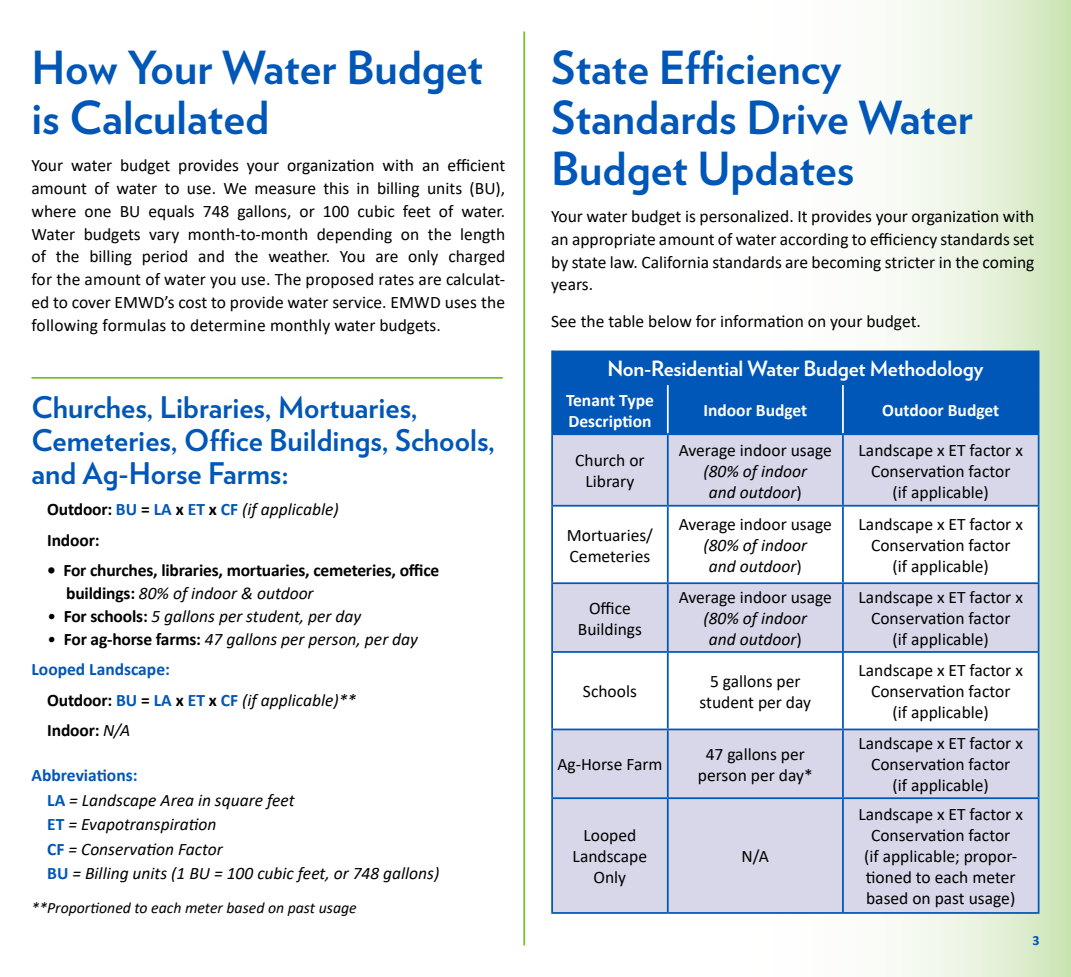
<style>
.page{position:relative;width:1071px;height:977px;background:#fff}
.page>*{position:absolute;margin:0;border:0;box-sizing:border-box;transform-origin:0 0}
.t1{font:700 45.5px/50.8px "Verlag";color:#0057b8}
.t2{font:700 29.75px/33.2px "Verlag";color:#0057b8}
.t3{font:700 21px "Verlag";letter-spacing:-.01em;color:#fff}
.t4{font:17.5px/21px "Calibri";color:#000;text-align:center}
.t5{font:italic 17.5px/24.5px "Calibri";color:#000;text-align:center}
.t6{font:700 17.5px/30.6px "Calibri";letter-spacing:-.01em;color:#000}
.t7{font:700 17.5px/21px "Calibri";color:#fff}
.t8{font:700 17.5px "Calibri";color:#0057b8}
.t9{font:italic 15.75px "Calibri";color:#000}
.t10{font:700 14px "Calibri";color:#0057b8}
.s1{color:#0057b8}
.s2{font-weight:400;font-style:italic}
.s3{font-weight:700;font-style:normal}
.s4{font-weight:700;font-style:normal;color:#0057b8}
.s5{font-style:normal}
</style>
<div class="page">
<svg style="left:686px;top:0;width:385px;height:976px"></svg>
<hr style="left:523px;top:32px;width:2px;height:913px;background:#78be20">
<div style="left:553px;top:350px;width:485px;height:83px;background:#0057b8"></div>
<div style="left:553px;top:435px;width:485px;height:477px;background:#d8d7ea"></div>
<svg style="left:553px;top:506px;width:485px;height:222px"></svg>
<hr style="left:667px;top:385px;width:2px;height:48px;background:#fff">
<hr style="left:842px;top:385px;width:2px;height:48px;background:#fff">
<hr style="left:551px;top:350px;width:2px;height:35px;background:#0057b8">
<hr style="left:1038px;top:350px;width:2px;height:35px;background:#0057b8">
<hr style="left:551px;top:385px;width:2px;height:48px;background:#0057b8">
<hr style="left:1038px;top:385px;width:2px;height:48px;background:#0057b8">
<hr style="left:551px;top:435px;width:2px;height:70px;background:#0057b8">
<hr style="left:551px;top:433px;width:117px;height:2px;background:#0057b8">
<hr style="left:667px;top:435px;width:2px;height:70px;background:#0057b8">
<hr style="left:668px;top:433px;width:175px;height:2px;background:#0057b8">
<hr style="left:842px;top:435px;width:2px;height:70px;background:#0057b8">
<hr style="left:843px;top:433px;width:196px;height:2px;background:#0057b8">
<hr style="left:1038px;top:435px;width:2px;height:70px;background:#0057b8">
<hr style="left:551px;top:506px;width:2px;height:76px;background:#0057b8">
<hr style="left:551px;top:505px;width:117px;height:1px;background:#0057b8">
<hr style="left:667px;top:506px;width:2px;height:76px;background:#0057b8">
<hr style="left:668px;top:505px;width:175px;height:1px;background:#0057b8">
<hr style="left:842px;top:506px;width:2px;height:76px;background:#0057b8">
<hr style="left:843px;top:505px;width:196px;height:1px;background:#0057b8">
<hr style="left:1038px;top:506px;width:2px;height:76px;background:#0057b8">
<hr style="left:551px;top:584px;width:2px;height:67px;background:#0057b8">
<hr style="left:551px;top:582px;width:117px;height:2px;background:#0057b8">
<hr style="left:667px;top:584px;width:2px;height:67px;background:#0057b8">
<hr style="left:668px;top:582px;width:175px;height:2px;background:#0057b8">
<hr style="left:842px;top:584px;width:2px;height:67px;background:#0057b8">
<hr style="left:843px;top:582px;width:196px;height:2px;background:#0057b8">
<hr style="left:1038px;top:584px;width:2px;height:67px;background:#0057b8">
<hr style="left:551px;top:653px;width:2px;height:75px;background:#0057b8">
<hr style="left:551px;top:651px;width:117px;height:2px;background:#0057b8">
<hr style="left:667px;top:653px;width:2px;height:75px;background:#0057b8">
<hr style="left:668px;top:651px;width:175px;height:2px;background:#0057b8">
<hr style="left:842px;top:653px;width:2px;height:75px;background:#0057b8">
<hr style="left:843px;top:651px;width:196px;height:2px;background:#0057b8">
<hr style="left:1038px;top:653px;width:2px;height:75px;background:#0057b8">
<hr style="left:551px;top:730px;width:2px;height:67px;background:#0057b8">
<hr style="left:551px;top:728px;width:117px;height:2px;background:#0057b8">
<hr style="left:667px;top:730px;width:2px;height:67px;background:#0057b8">
<hr style="left:668px;top:728px;width:175px;height:2px;background:#0057b8">
<hr style="left:842px;top:730px;width:2px;height:67px;background:#0057b8">
<hr style="left:843px;top:728px;width:196px;height:2px;background:#0057b8">
<hr style="left:1038px;top:730px;width:2px;height:67px;background:#0057b8">
<hr style="left:551px;top:799px;width:2px;height:113px;background:#0057b8">
<hr style="left:551px;top:797px;width:117px;height:2px;background:#0057b8">
<hr style="left:551px;top:912px;width:117px;height:1px;background:#0057b8">
<hr style="left:667px;top:799px;width:2px;height:113px;background:#0057b8">
<hr style="left:668px;top:797px;width:175px;height:2px;background:#0057b8">
<hr style="left:668px;top:912px;width:175px;height:1px;background:#0057b8">
<hr style="left:842px;top:799px;width:2px;height:113px;background:#0057b8">
<hr style="left:843px;top:797px;width:196px;height:2px;background:#0057b8">
<hr style="left:1038px;top:799px;width:2px;height:113px;background:#0057b8">
<hr style="left:843px;top:912px;width:196px;height:1px;background:#0057b8">
<hr style="left:32px;top:377px;width:471px;height:2px;background:#78be20">
<h1 class="t1" style="left:32px;top:40px;width:453px">How Your Water Budget is Calculated</h1>
<p class="t4" style="left:32px;top:154px;width:475px;line-height:22.8px;text-align:justify">Your water budget provides your organization with an efficient amount of water to use. We measure this in billing units (BU), where one BU equals 748 gallons, or 100 cubic feet of water.<br>Water budgets vary month-to-month depending on the length of the billing period and the weather. You are only charged for the amount of water you use. The proposed rates are calculat&shy;ed to cover EMWD’s cost to provide water service. EMWD uses the following formulas to determine monthly water budgets.</p>
<h2 class="t2" style="left:32px;top:389px;width:465px">Churches, Libraries, Mortuaries,<br>Cemeteries, Office Buildings, Schools, and Ag-Horse Farms:</h2>
<p class="t6" style="left:47px;top:493px;width:293px">Outdoor: <span class="s1">BU</span> = <span class="s1">LA</span> x <span class="s1">ET</span> x <span class="s1">CF</span> <span class="s2">(if applicable)<br></span>Indoor:</p>
<p class="t6" style="left:66px;top:559px;width:375px;line-height:22.8px;text-indent:-19px">• For churches, libraries, mortuaries, cemeteries, office buildings: <span class="s2">80% of indoor &amp; outdoor</span></p>
<p class="t5" style="left:47px;top:603px;width:316px">• <span class="s3">For schools:</span> 5 gallons per student, per day</p>
<p class="t5" style="left:47px;top:625px;width:372px">• <span class="s3">For ag-horse farms:</span> 47 gallons per person, per day</p>
<p class="t8" style="left:32px;top:657px;width:140px">Looped Landscape:</p>
<p class="t5" style="left:47px;top:687px;width:310px"><span class="s3">Outdoor:</span> <span class="s4">BU</span> <span class="s3">=</span> <span class="s4">LA</span> <span class="s3">x</span> <span class="s4">ET</span> <span class="s3">x</span> <span class="s4">CF</span> (if applicable)**</p>
<p class="t6" style="left:47px;top:715px;width:85px">Indoor: <span class="s2">N/A</span></p>
<p class="t5" style="left:47px;top:762px;width:394px;text-align:left;text-indent:-16px"><span class="s4">Abbreviations:<br>LA</span> = Landscape Area in square feet<br><span class="s4">ET</span> = Evapotranspiration<br><span class="s4">CF</span> = Conservation Factor<br><span class="s4">BU</span> = Billing units (1 BU = 100 cubic feet, or 748 gallons)</p>
<p class="t9" style="left:32px;top:896px;width:327px">**Proportioned to each meter based on past usage</p>
<h1 class="t1" style="left:551px;top:40px;width:423px">State Efficiency<br>Standards Drive Water<br>Budget Updates</h1>
<p class="t4" style="left:551px;top:204px;width:485px;line-height:22.8px;text-align:justify">Your water budget is personalized. It provides your organization with an appropriate amount of water according to efficiency standards set by state law. California standards are becoming stricter in the coming years.</p>
<p class="t4" style="left:551px;top:310px;width:371px">See the table below for information on your budget.</p>
<p class="t3" style="left:607px;top:352px;width:378px">Non-Residential Water Budget Methodology</p>
<p class="t7" style="left:566px;top:389px;width:89px">Tenant Type<br>Description</p>
<p class="t7" style="left:703px;top:399px;width:105px">Indoor Budget</p>
<p class="t7" style="left:882px;top:399px;width:118px">Outdoor Budget</p>
<p class="t4" style="left:575px;top:449px;width:71px">Church or<br>Library</p>
<p class="t4" style="left:859px;top:439px;width:166px">Landscape x ET factor x<br>Conservation factor<br>(if applicable)</p>
<p class="t4" style="left:679px;top:439px;width:155px">Average indoor usage</p>
<p class="t5" style="left:703px;top:459px;width:105px;line-height:21px">(80% of indoor and outdoor<span class="s5">)</span></p>
<p class="t4" style="left:567px;top:524px;width:88px;text-align:left">Mortuaries/<br>Cemeteries</p>
<p class="t4" style="left:578px;top:597px;width:66px">Office<br>Buildings</p>
<p class="t4" style="left:679px;top:513px;width:155px">Average indoor usage</p>
<p class="t5" style="left:703px;top:534px;width:105px;line-height:21px">(80% of indoor and outdoor<span class="s5">)</span></p>
<p class="t4" style="left:679px;top:586px;width:155px">Average indoor usage</p>
<p class="t5" style="left:703px;top:607px;width:105px;line-height:21px">(80% of indoor and outdoor<span class="s5">)</span></p>
<p class="t4" style="left:859px;top:513px;width:166px">Landscape x ET factor x<br>Conservation factor<br>(if applicable)</p>
<p class="t4" style="left:859px;top:586px;width:166px">Landscape x ET factor x<br>Conservation factor<br>(if applicable)</p>
<p class="t4" style="left:583px;top:680px;width:55px">Schools</p>
<p class="t4" style="left:700px;top:670px;width:113px">5 gallons per student per day</p>
<p class="t4" style="left:859px;top:659px;width:166px">Landscape x ET factor x<br>Conservation factor<br>(if applicable)</p>
<p class="t4" style="left:557px;top:753px;width:107px">Ag-Horse Farm</p>
<p class="t4" style="left:698px;top:743px;width:116px">47 gallons per person per day*</p>
<p class="t4" style="left:859px;top:732px;width:166px">Landscape x ET factor x<br>Conservation factor<br>(if applicable)</p>
<p class="t4" style="left:573px;top:824px;width:76px">Looped<br>Landscape<br>Only</p>
<p class="t4" style="left:859px;top:803px;width:166px">Landscape x ET factor x<br>Conservation factor<br>(if applicable; propor&shy;tioned to each meter based on past usage)</p>
<p class="t4" style="left:742px;top:845px;width:29px">N/A</p>
<p class="t10" style="left:1032px;top:930px;width:9px">3</p>
</div>
